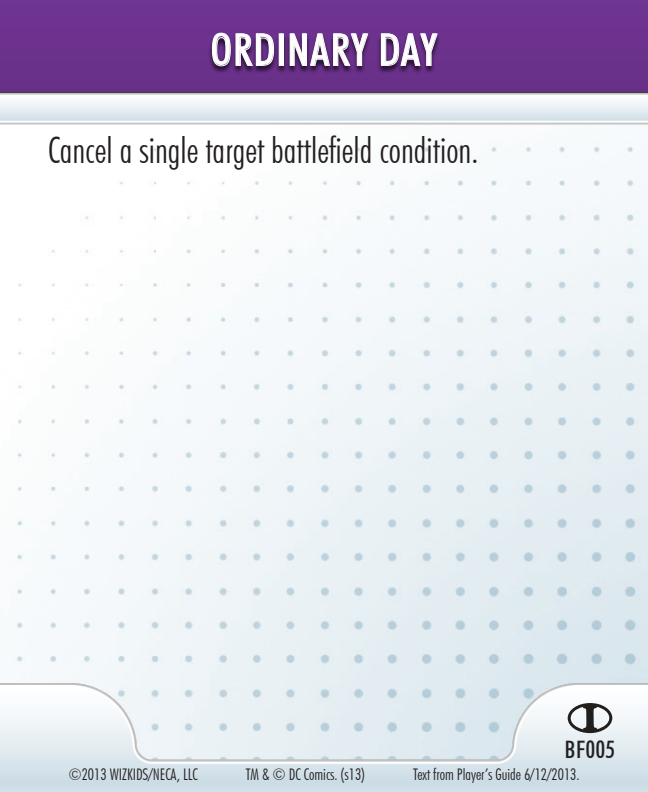
<style>
.page{position:relative;width:648px;height:792px;background:#fff}
.page>*{position:absolute;margin:0;border:0;box-sizing:border-box;transform-origin:0 0}
.t1{font:500 condensed 44px "Futura BT";letter-spacing:.025em;color:#fff}
.t2{font:300 condensed 36px "Futura BT";color:#231f20}
.t3{font:500 condensed 24px "Futura BT";letter-spacing:.03em;color:#231f20}
.t4{font:300 condensed 16px "Futura BT";color:#231f20}
</style>
<div class="page">
<img style="left:0;top:92px;width:648px;height:591px">
<img style="left:0;top:683px;width:648px;height:109px">
<div style="left:0;top:0;width:648px;height:92px;background:#6c328d"></div>
<svg style="left:564px;top:739px;width:52px;height:21px"></svg>
<div style="left:208px;top:34px;width:234px;height:40px;background:#231f20;opacity:.75"></div>
<svg style="left:212px;top:33px;width:62px;height:34px"></svg>
<div style="left:279px;top:34px;width:5px;height:32px;border:1px solid #fff"></div>
<svg style="left:289px;top:33px;width:80px;height:33px"></svg>
<svg style="left:381px;top:33px;width:57px;height:33px"></svg>
<svg style="left:568px;top:703px;width:44px;height:30px"></svg>
<h1 class="t1" style="left:211px;top:23px;width:228px">ORDINARY DAY</h1>
<h2 class="t2" style="left:48px;top:129px;width:432px">Cancel a single target battlefield condition.</h2>
<h3 class="t3" style="left:565px;top:735px;width:52px">BF005</h3>
<p class="t4" style="left:68px;top:765px;width:131px">©2013 WIZKIDS/NECA, LLC</p>
<p class="t4" style="left:246px;top:765px;width:121px">TM &amp; © DC Comics. (s13)</p>
<p class="t4" style="left:413px;top:765px;width:168px">Text from Player’s Guide 6/12/2013.</p>
</div>
